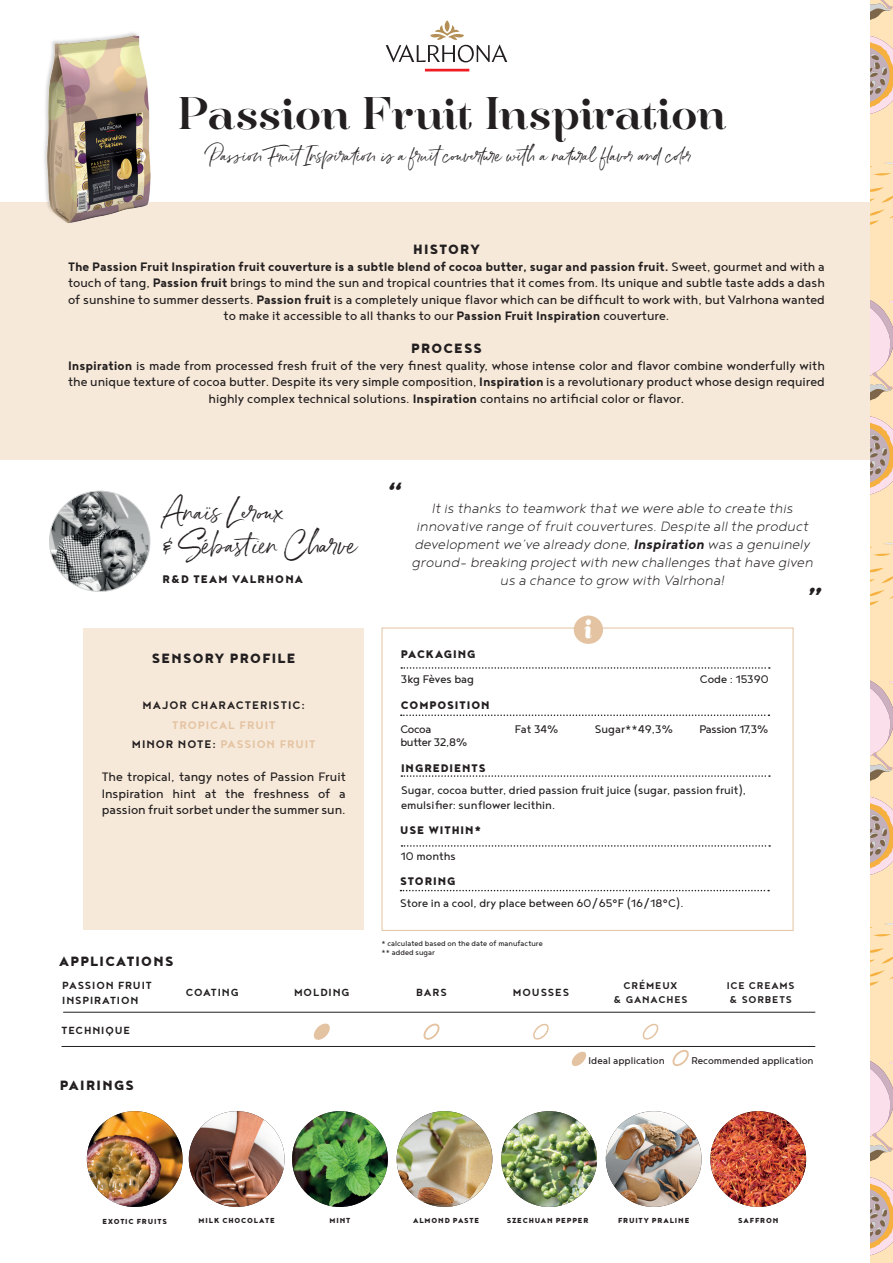
<style>
.page{position:relative;width:893px;height:1263px;background:#fff}
.page>*{position:absolute;margin:0;border:0;box-sizing:border-box;transform-origin:0 0}
.t1{font:italic 700 39.3px "Noyh Geometric";color:#231f20}
.t2{font:39px "Hera Big";color:#231f20}
.t3{font:24px/33px "Belluga";letter-spacing:-.01em;color:#231f20}
.t4{font:700 22.95px "Hera Big";color:#fff;scale:.85 1}
.t5{font:italic 300 16.5px/18px "Noyh Geometric";color:#231f20;text-align:center}
.t6{font:16.5px "Belluga";color:#231f20}
.t7{font:900 16.5px "Noyh Geometric";letter-spacing:.08em;color:#231f20}
.t8{font:15px/16.5px "Noyh Geometric";color:#231f20;text-align:center}
.t9{font:13.5px/15px "Noyh Geometric";color:#231f20}
.t10{font:900 13.5px "Noyh Geometric";letter-spacing:.07em;color:#231f20}
.t11{font:700 13.5px/19.5px "Noyh Geometric";letter-spacing:.07em;color:#e4c3a2;text-align:center}
.t12{font:13.5px/13.5px "Noyh Geometric";letter-spacing:-.025em;color:#231f20}
.t13{font:700 13.5px "Noyh Geometric";letter-spacing:.07em;color:#231f20}
.t14{font:700 12.75px/15.3px "Noyh Geometric";letter-spacing:.07em;color:#231f20}
.t15{font:12px "Noyh Geometric";color:#231f20}
.t16{font:700 12px/14.4px "Noyh Geometric";letter-spacing:.07em;color:#231f20;text-align:center}
.t17{font:9px/9px "Noyh Geometric";color:#231f20}
.t18{font:900 8.85px "Noyh Geometric";letter-spacing:.095em;color:#231f20}
.s1{font-weight:700}
.s2{color:#231f20}
</style>
<div class="page">
<div style="left:382px;top:628px;width:411px;height:303px;border:1px solid #e4c3a2"></div>
<div style="left:0;top:202px;width:893px;height:257px;background:#f6e9d9"></div>
<div style="left:83px;top:628px;width:281px;height:301px;background:#f6e9d9"></div>
<div style="left:574px;top:615px;width:29px;height:29px;background:#e4c3a2;border-radius:50%"></div>
<div style="left:870px;top:0;width:23px;height:1263px;background:#fee4b8"></div>
<svg style="left:870px;top:1177px;width:23px;height:79px;background:#dbba9e"></svg>
<svg style="left:870px;top:796px;width:23px;height:79px;background:#dbba9e"></svg>
<svg style="left:870px;top:1061px;width:23px;height:101px"></svg>
<svg style="left:870px;top:948px;width:23px;height:38px"></svg>
<svg style="left:873px;top:934px;width:18px;height:2px"></svg>
<svg style="left:884px;top:923px;width:9px;height:2px"></svg>
<svg style="left:870px;top:680px;width:23px;height:101px"></svg>
<svg style="left:870px;top:416px;width:23px;height:79px;background:#daba9e"></svg>
<svg style="left:870px;top:568px;width:23px;height:38px"></svg>
<svg style="left:873px;top:554px;width:17px;height:2px"></svg>
<svg style="left:884px;top:542px;width:9px;height:3px"></svg>
<svg style="left:870px;top:300px;width:23px;height:101px"></svg>
<svg style="left:870px;top:36px;width:23px;height:78px;background:#dab99e"></svg>
<svg style="left:870px;top:0;width:23px;height:20px"></svg>
<svg style="left:870px;top:187px;width:23px;height:38px"></svg>
<svg style="left:870px;top:162px;width:23px;height:14px"></svg>
<hr style="left:425px;top:69px;width:44px;height:2px;background:#ee1d23">
<svg style="left:386px;top:25px;width:121px;height:38px"></svg>
<svg style="left:445px;top:20px;width:5px;height:12px"></svg>
<hr style="left:63px;top:1012px;width:752px;height:1px;background:#231f20">
<hr style="left:62px;top:1046px;width:753px;height:1px;background:#231f20">
<svg style="left:571px;top:1051px;width:16px;height:15px"></svg>
<svg style="left:672px;top:1049px;width:17px;height:17px"></svg>
<svg style="left:642px;top:1023px;width:17px;height:17px"></svg>
<svg style="left:423px;top:1023px;width:17px;height:17px"></svg>
<svg style="left:533px;top:1023px;width:16px;height:17px"></svg>
<svg style="left:313px;top:1023px;width:17px;height:17px"></svg>
<img style="left:189px;top:1111px;width:96px;height:96px;border-radius:48px">
<img style="left:501px;top:1111px;width:96px;height:96px;border-radius:48px">
<img style="left:87px;top:1111px;width:96px;height:96px;border-radius:48px">
<img style="left:397px;top:1111px;width:95px;height:96px;border-radius:48px">
<img style="left:292px;top:1111px;width:96px;height:96px;border-radius:48px">
<img style="left:710px;top:1111px;width:96px;height:96px;border-radius:48px">
<img style="left:606px;top:1111px;width:96px;height:96px;border-radius:48px">
<img style="left:44px;top:32px;width:107px;height:191px">
<svg style="left:401px;top:667px;width:369px;height:2px"></svg>
<svg style="left:401px;top:775px;width:369px;height:2px"></svg>
<svg style="left:401px;top:845px;width:369px;height:2px"></svg>
<svg style="left:400px;top:890px;width:369px;height:1px"></svg>
<svg style="left:401px;top:714px;width:368px;height:2px"></svg>
<img style="left:50px;top:491px;width:100px;height:100px;border-radius:50px">
<h2 class="t2" style="left:178px;top:82px;width:549px">Passion Fruit Inspiration</h2>
<p class="t6" style="left:207px;top:145px;width:486px">Passion FruitInspiration is a fruitcouverture with a natural flavor and color</p>
<p class="t7" style="left:413px;top:239px;width:68px">HISTORY</p>
<p class="t8" style="left:68px;top:258px;width:758px"><span class="s1">The Passion Fruit Inspiration fruit couverture is a subtle blend of cocoa butter, sugar and passion fruit.</span> Sweet, gourmet and with a touch of tang, <span class="s1">Passion fruit</span> brings to mind the sun and tropical countries that it comes from. Its unique and subtle taste adds a dash of sunshine to summer desserts. <span class="s1">Passion fruit</span> is a completely unique flavor which can be difficult to work with, but Valrhona wanted to make it accessible to all thanks to our <span class="s1">Passion Fruit Inspiration</span> couverture.</p>
<p class="t7" style="left:411px;top:338px;width:72px">PROCESS</p>
<p class="t8" style="left:68px;top:357px;width:758px"><span class="s1">Inspiration</span> is made from processed fresh fruit of the very finest quality, whose intense color and flavor combine wonderfully with the unique texture of cocoa butter. Despite its very simple composition, <span class="s1">Inspiration</span> is a revolutionary product whose design required highly complex technical solutions. <span class="s1">Inspiration</span> contains no artificial color or flavor.</p>
<h3 class="t3" style="left:163px;top:495px;width:195px">Anaïs Leroux<br>&amp; Sébastien Charve</h3>
<p class="t10" style="left:163px;top:571px;width:142px">R&amp;D TEAM VALRHONA</p>
<p class="t7" style="left:152px;top:648px;width:145px">SENSORY PROFILE</p>
<p class="t13" style="left:143px;top:697px;width:164px">MAJOR CHARACTERISTIC:</p>
<p class="t11" style="left:132px;top:715px;width:185px">TROPICAL FRUIT<br><span class="s2">MINOR NOTE:</span> PASSION FRUIT</p>
<p class="t8" style="left:102px;top:768px;width:246px;text-align:justify">The tropical, tangy notes of Passion Fruit Inspiration hint at the freshness of a passion fruit sorbet under the summer sun.</p>
<p class="t7" style="left:59px;top:951px;width:116px">APPLICATIONS</p>
<h1 class="t1" style="left:384px;top:471px;width:18px">“</h1>
<p class="t5" style="left:411px;top:498px;width:403px">It is thanks to teamwork that we were able to create this innovative range of fruit couvertures. Despite all the product development we’ve already done, <span class="s1">Inspiration</span> was a genuinely ground- breaking project with new challenges that have given us a chance to grow with Valrhona!</p>
<h1 class="t1" style="left:804px;top:576px;width:18px">”</h1>
<h3 class="t4" style="left:584px;top:610px;width:14px">i</h3>
<p class="t10" style="left:401px;top:646px;width:76px">PACKAGING</p>
<p class="t9" style="left:401px;top:671px;width:75px">3kg Fèves bag</p>
<p class="t9" style="left:700px;top:671px;width:70px">Code : 15390</p>
<p class="t10" style="left:401px;top:697px;width:90px">COMPOSITION</p>
<p class="t12" style="left:400px;top:721px;width:69px">Cocoa<br>butter 32,8%</p>
<p class="t9" style="left:515px;top:721px;width:45px">Fat 34%</p>
<p class="t9" style="left:595px;top:721px;width:80px">Sugar**49,3%</p>
<p class="t12" style="left:699px;top:721px;width:71px">Passion 17,3%</p>
<p class="t10" style="left:401px;top:759px;width:86px">INGREDIENTS</p>
<p class="t9" style="left:401px;top:782px;width:347px">Sugar, cocoa butter, dried passion fruit juice (sugar, passion fruit), emulsifier: sunflower lecithin.</p>
<p class="t10" style="left:400px;top:822px;width:83px">USE WITHIN*</p>
<p class="t9" style="left:401px;top:848px;width:56px">10 months</p>
<p class="t10" style="left:400px;top:873px;width:57px">STORING</p>
<p class="t9" style="left:400px;top:895px;width:285px">Store in a cool, dry place between 60/65°F (16/18°C).</p>
<p class="t17" style="left:382px;top:939px;width:163px">* calculated based on the date of manufacture ** added sugar</p>
<p class="t14" style="left:62px;top:977px;width:91px">PASSION FRUIT<br>INSPIRATION</p>
<p class="t14" style="left:61px;top:1022px;width:70px">TECHNIQUE</p>
<p class="t7" style="left:60px;top:1075px;width:76px">PAIRINGS</p>
<p class="t14" style="left:186px;top:985px;width:55px">COATING</p>
<p class="t14" style="left:294px;top:985px;width:57px">MOLDING</p>
<p class="t14" style="left:416px;top:985px;width:32px">BARS</p>
<p class="t14" style="left:513px;top:985px;width:58px">MOUSSES</p>
<p class="t16" style="left:613px;top:978px;width:76px">CRÉMEUX<br>&amp; GANACHES</p>
<p class="t16" style="left:727px;top:979px;width:70px;line-height:13.5px;text-align:left">ICE CREAMS &amp; SORBETS</p>
<p class="t15" style="left:589px;top:1054px;width:78px">Ideal application</p>
<p class="t15" style="left:691px;top:1054px;width:124px">Recommended application</p>
<p class="t18" style="left:103px;top:1216px;width:66px">EXOTIC FRUITS</p>
<p class="t18" style="left:199px;top:1215px;width:78px">MILK CHOCOLATE</p>
<p class="t18" style="left:330px;top:1215px;width:22px">MINT</p>
<p class="t18" style="left:413px;top:1215px;width:68px">ALMOND PASTE</p>
<p class="t18" style="left:507px;top:1215px;width:83px">SZECHUAN PEPPER</p>
<p class="t18" style="left:618px;top:1215px;width:73px">FRUITY PRALINE</p>
<p class="t18" style="left:738px;top:1215px;width:42px">SAFFRON</p>
</div>
